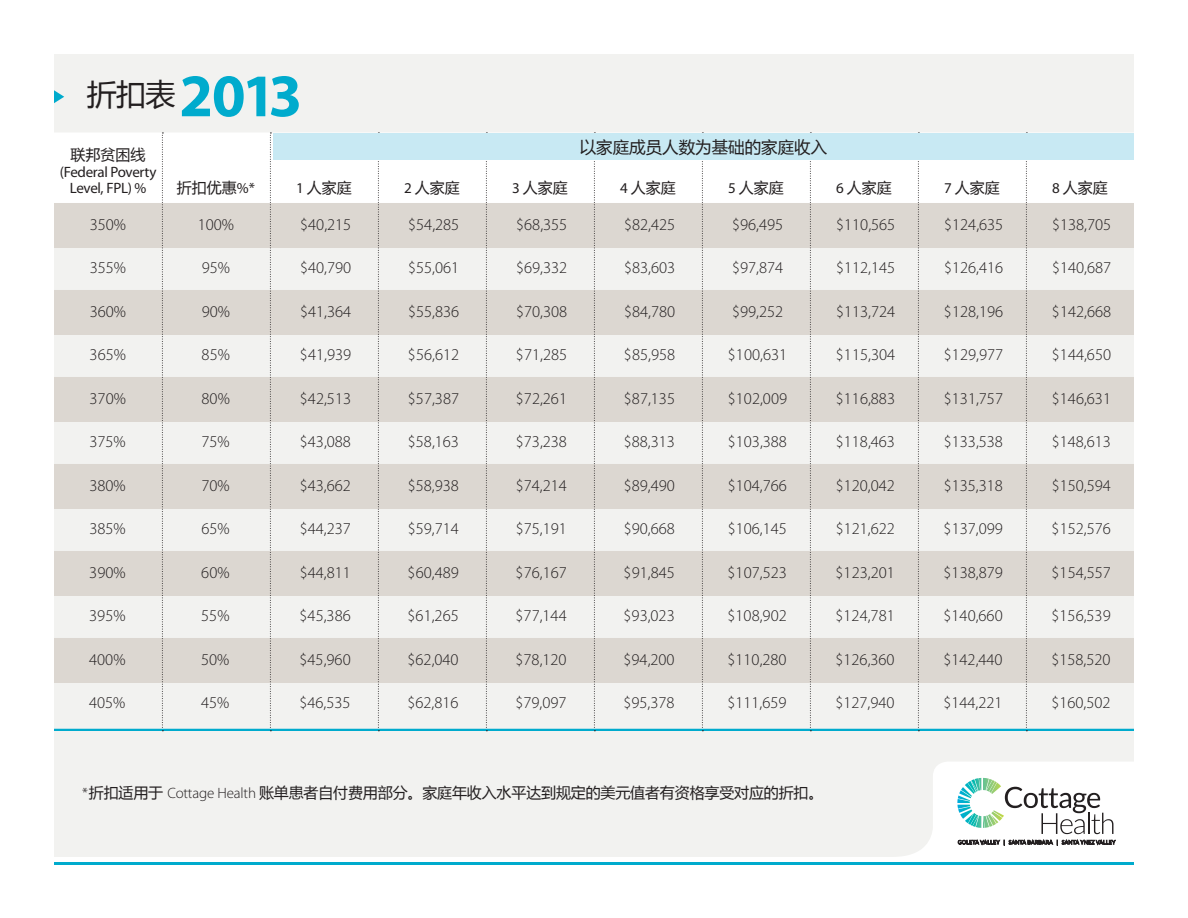
<style>
.page{position:relative;width:1188px;height:918px;background:#fff}
.page>*{position:absolute;margin:0;border:0;box-sizing:border-box;transform-origin:0 0}
.t1{font:700 60.9px "Myriad Pro";color:#00abcd}
.t2{font:30px "Microsoft Ya Hei";color:#231f20}
.t3{font:300 16.5px "Myriad Pro";color:#231f20}
.t4{font:16.5px "Microsoft Ya Hei";color:#231f20}
.t5{font:15px "Microsoft Ya Hei";letter-spacing:-.01em;color:#231f20}
.t6{font:15px/16.5px "Myriad Pro";letter-spacing:-.02em;color:#231f20;text-align:center}
.s1{font-family:"Myriad Pro"}
.s2{font-family:"Myriad Pro";font-weight:300}
</style>
<div class="page">
<div style="left:54px;top:54px;width:1080px;height:802px;background:#f2f2f0"></div>
<svg style="left:809px;top:762px;width:325px;height:101px"></svg>
<svg style="left:958px;top:840px;width:157px;height:5px"></svg>
<svg style="left:957px;top:778px;width:156px;height:56px"></svg>
<hr style="left:54px;top:863px;width:1080px;height:2px;background:#00abcd">
<svg style="left:54px;top:90px;width:10px;height:13px"></svg>
<div style="left:54px;top:132px;width:1080px;height:72px;background:#fff"></div>
<div style="left:54px;top:203px;width:1080px;height:45px;background:#dcd7d1"></div>
<div style="left:54px;top:290px;width:1080px;height:45px;background:#dcd7d1"></div>
<div style="left:54px;top:377px;width:1080px;height:45px;background:#dcd7d1"></div>
<div style="left:54px;top:464px;width:1080px;height:45px;background:#dcd7d1"></div>
<div style="left:54px;top:551px;width:1080px;height:45px;background:#dcd7d1"></div>
<div style="left:54px;top:638px;width:1080px;height:45px;background:#dcd7d1"></div>
<hr style="left:54px;top:729px;width:1080px;height:2px;background:#00abcd">
<svg style="left:162px;top:133px;width:1px;height:598px"></svg>
<svg style="left:378px;top:161px;width:1px;height:570px"></svg>
<svg style="left:486px;top:161px;width:1px;height:570px"></svg>
<svg style="left:594px;top:161px;width:1px;height:570px"></svg>
<svg style="left:702px;top:161px;width:1px;height:570px"></svg>
<svg style="left:810px;top:161px;width:1px;height:570px"></svg>
<svg style="left:918px;top:161px;width:1px;height:570px"></svg>
<svg style="left:1026px;top:161px;width:1px;height:570px"></svg>
<svg style="left:270px;top:133px;width:1px;height:598px"></svg>
<div style="left:273px;top:133px;width:861px;height:27px;background:#c8e9f3"></div>
<h1 class="t1" style="left:179px;top:62px;width:125px">2013</h1>
<h2 class="t2" style="left:87px;top:74px;width:90px">折扣表</h2>
<p class="t5" style="left:70px;top:145px;width:76px">联邦贫困线</p>
<p class="t6" style="left:60px;top:164px;width:98px">(Federal Poverty<br>Level, FPL) %</p>
<p class="t4" style="left:580px;top:136px;width:249px">以家庭成员人数为基础的家庭收入</p>
<p class="t5" style="left:177px;top:178px;width:80px">折扣优惠<span class="s1">%*</span></p>
<p class="t5" style="left:296px;top:178px;width:57px"><span class="s1">1</span> 人家庭</p>
<p class="t5" style="left:404px;top:178px;width:57px"><span class="s1">2</span> 人家庭</p>
<p class="t5" style="left:512px;top:178px;width:57px"><span class="s1">3</span> 人家庭</p>
<p class="t5" style="left:620px;top:178px;width:57px"><span class="s1">4</span> 人家庭</p>
<p class="t5" style="left:728px;top:178px;width:57px"><span class="s1">5</span> 人家庭</p>
<p class="t5" style="left:836px;top:178px;width:57px"><span class="s1">6</span> 人家庭</p>
<p class="t5" style="left:944px;top:178px;width:57px"><span class="s1">7</span> 人家庭</p>
<p class="t5" style="left:1052px;top:178px;width:57px"><span class="s1">8</span> 人家庭</p>
<p class="t3" style="left:90px;top:215px;width:38px">350%</p>
<p class="t3" style="left:198px;top:215px;width:38px">100%</p>
<p class="t3" style="left:300px;top:215px;width:53px">$40,215</p>
<p class="t3" style="left:408px;top:215px;width:53px">$54,285</p>
<p class="t3" style="left:516px;top:215px;width:53px">$68,355</p>
<p class="t3" style="left:624px;top:215px;width:53px">$82,425</p>
<p class="t3" style="left:732px;top:215px;width:53px">$96,495</p>
<p class="t3" style="left:836px;top:215px;width:61px">$110,565</p>
<p class="t3" style="left:944px;top:215px;width:61px">$124,635</p>
<p class="t3" style="left:1052px;top:215px;width:61px">$138,705</p>
<p class="t3" style="left:90px;top:259px;width:38px">355%</p>
<p class="t3" style="left:202px;top:259px;width:30px">95%</p>
<p class="t3" style="left:300px;top:259px;width:53px">$40,790</p>
<p class="t3" style="left:408px;top:259px;width:53px">$55,061</p>
<p class="t3" style="left:516px;top:259px;width:53px">$69,332</p>
<p class="t3" style="left:624px;top:259px;width:53px">$83,603</p>
<p class="t3" style="left:732px;top:259px;width:53px">$97,874</p>
<p class="t3" style="left:836px;top:259px;width:61px">$112,145</p>
<p class="t3" style="left:944px;top:259px;width:61px">$126,416</p>
<p class="t3" style="left:1052px;top:259px;width:61px">$140,687</p>
<p class="t3" style="left:90px;top:302px;width:38px">360%</p>
<p class="t3" style="left:202px;top:302px;width:30px">90%</p>
<p class="t3" style="left:300px;top:302px;width:53px">$41,364</p>
<p class="t3" style="left:408px;top:302px;width:53px">$55,836</p>
<p class="t3" style="left:516px;top:302px;width:53px">$70,308</p>
<p class="t3" style="left:624px;top:302px;width:53px">$84,780</p>
<p class="t3" style="left:732px;top:302px;width:53px">$99,252</p>
<p class="t3" style="left:836px;top:302px;width:61px">$113,724</p>
<p class="t3" style="left:944px;top:302px;width:61px">$128,196</p>
<p class="t3" style="left:1052px;top:302px;width:61px">$142,668</p>
<p class="t3" style="left:90px;top:346px;width:38px">365%</p>
<p class="t3" style="left:202px;top:346px;width:30px">85%</p>
<p class="t3" style="left:300px;top:346px;width:53px">$41,939</p>
<p class="t3" style="left:408px;top:346px;width:53px">$56,612</p>
<p class="t3" style="left:516px;top:346px;width:53px">$71,285</p>
<p class="t3" style="left:624px;top:346px;width:53px">$85,958</p>
<p class="t3" style="left:728px;top:346px;width:61px">$100,631</p>
<p class="t3" style="left:836px;top:346px;width:61px">$115,304</p>
<p class="t3" style="left:944px;top:346px;width:61px">$129,977</p>
<p class="t3" style="left:1052px;top:346px;width:61px">$144,650</p>
<p class="t3" style="left:90px;top:389px;width:38px">370%</p>
<p class="t3" style="left:202px;top:389px;width:30px">80%</p>
<p class="t3" style="left:300px;top:389px;width:53px">$42,513</p>
<p class="t3" style="left:408px;top:389px;width:53px">$57,387</p>
<p class="t3" style="left:516px;top:389px;width:53px">$72,261</p>
<p class="t3" style="left:624px;top:389px;width:53px">$87,135</p>
<p class="t3" style="left:728px;top:389px;width:61px">$102,009</p>
<p class="t3" style="left:836px;top:389px;width:61px">$116,883</p>
<p class="t3" style="left:944px;top:389px;width:61px">$131,757</p>
<p class="t3" style="left:1052px;top:389px;width:61px">$146,631</p>
<p class="t3" style="left:90px;top:433px;width:38px">375%</p>
<p class="t3" style="left:202px;top:433px;width:30px">75%</p>
<p class="t3" style="left:300px;top:433px;width:53px">$43,088</p>
<p class="t3" style="left:408px;top:433px;width:53px">$58,163</p>
<p class="t3" style="left:516px;top:433px;width:53px">$73,238</p>
<p class="t3" style="left:624px;top:433px;width:53px">$88,313</p>
<p class="t3" style="left:728px;top:433px;width:61px">$103,388</p>
<p class="t3" style="left:836px;top:433px;width:61px">$118,463</p>
<p class="t3" style="left:944px;top:433px;width:61px">$133,538</p>
<p class="t3" style="left:1052px;top:433px;width:61px">$148,613</p>
<p class="t3" style="left:89px;top:476px;width:38px">380%</p>
<p class="t3" style="left:201px;top:476px;width:30px">70%</p>
<p class="t3" style="left:300px;top:476px;width:53px">$43,662</p>
<p class="t3" style="left:408px;top:476px;width:53px">$58,938</p>
<p class="t3" style="left:516px;top:476px;width:53px">$74,214</p>
<p class="t3" style="left:624px;top:476px;width:53px">$89,490</p>
<p class="t3" style="left:728px;top:476px;width:61px">$104,766</p>
<p class="t3" style="left:836px;top:476px;width:61px">$120,042</p>
<p class="t3" style="left:944px;top:476px;width:61px">$135,318</p>
<p class="t3" style="left:1052px;top:476px;width:61px">$150,594</p>
<p class="t3" style="left:89px;top:520px;width:38px">385%</p>
<p class="t3" style="left:201px;top:520px;width:30px">65%</p>
<p class="t3" style="left:300px;top:520px;width:53px">$44,237</p>
<p class="t3" style="left:408px;top:520px;width:53px">$59,714</p>
<p class="t3" style="left:516px;top:520px;width:53px">$75,191</p>
<p class="t3" style="left:624px;top:520px;width:53px">$90,668</p>
<p class="t3" style="left:728px;top:520px;width:61px">$106,145</p>
<p class="t3" style="left:836px;top:520px;width:61px">$121,622</p>
<p class="t3" style="left:944px;top:520px;width:61px">$137,099</p>
<p class="t3" style="left:1052px;top:520px;width:61px">$152,576</p>
<p class="t3" style="left:89px;top:563px;width:38px">390%</p>
<p class="t3" style="left:201px;top:563px;width:30px">60%</p>
<p class="t3" style="left:300px;top:563px;width:53px">$44,811</p>
<p class="t3" style="left:408px;top:563px;width:53px">$60,489</p>
<p class="t3" style="left:516px;top:563px;width:53px">$76,167</p>
<p class="t3" style="left:624px;top:563px;width:53px">$91,845</p>
<p class="t3" style="left:728px;top:563px;width:61px">$107,523</p>
<p class="t3" style="left:836px;top:563px;width:61px">$123,201</p>
<p class="t3" style="left:944px;top:563px;width:61px">$138,879</p>
<p class="t3" style="left:1052px;top:563px;width:61px">$154,557</p>
<p class="t3" style="left:89px;top:607px;width:38px">395%</p>
<p class="t3" style="left:201px;top:607px;width:30px">55%</p>
<p class="t3" style="left:300px;top:607px;width:53px">$45,386</p>
<p class="t3" style="left:408px;top:607px;width:53px">$61,265</p>
<p class="t3" style="left:516px;top:607px;width:53px">$77,144</p>
<p class="t3" style="left:624px;top:607px;width:53px">$93,023</p>
<p class="t3" style="left:728px;top:607px;width:61px">$108,902</p>
<p class="t3" style="left:836px;top:607px;width:61px">$124,781</p>
<p class="t3" style="left:944px;top:607px;width:61px">$140,660</p>
<p class="t3" style="left:1052px;top:607px;width:61px">$156,539</p>
<p class="t3" style="left:89px;top:650px;width:38px">400%</p>
<p class="t3" style="left:201px;top:650px;width:30px">50%</p>
<p class="t3" style="left:300px;top:650px;width:53px">$45,960</p>
<p class="t3" style="left:408px;top:650px;width:53px">$62,040</p>
<p class="t3" style="left:516px;top:650px;width:53px">$78,120</p>
<p class="t3" style="left:624px;top:650px;width:53px">$94,200</p>
<p class="t3" style="left:727px;top:650px;width:61px">$110,280</p>
<p class="t3" style="left:835px;top:650px;width:61px">$126,360</p>
<p class="t3" style="left:943px;top:650px;width:61px">$142,440</p>
<p class="t3" style="left:1051px;top:650px;width:61px">$158,520</p>
<p class="t3" style="left:89px;top:694px;width:38px">405%</p>
<p class="t3" style="left:201px;top:694px;width:30px">45%</p>
<p class="t3" style="left:299px;top:694px;width:53px">$46,535</p>
<p class="t3" style="left:407px;top:694px;width:53px">$62,816</p>
<p class="t3" style="left:515px;top:694px;width:53px">$79,097</p>
<p class="t3" style="left:623px;top:694px;width:53px">$95,378</p>
<p class="t3" style="left:727px;top:694px;width:61px">$111,659</p>
<p class="t3" style="left:835px;top:694px;width:61px">$127,940</p>
<p class="t3" style="left:943px;top:694px;width:61px">$144,221</p>
<p class="t3" style="left:1051px;top:694px;width:61px">$160,502</p>
<p class="t5" style="left:82px;top:783px;width:743px"><span class="s2">*</span>折扣适用于 <span class="s2">Cottage Health</span> 账单患者自付费用部分。家庭年收入水平达到规定的美元值者有资格享受对应的折扣。</p>
</div>
